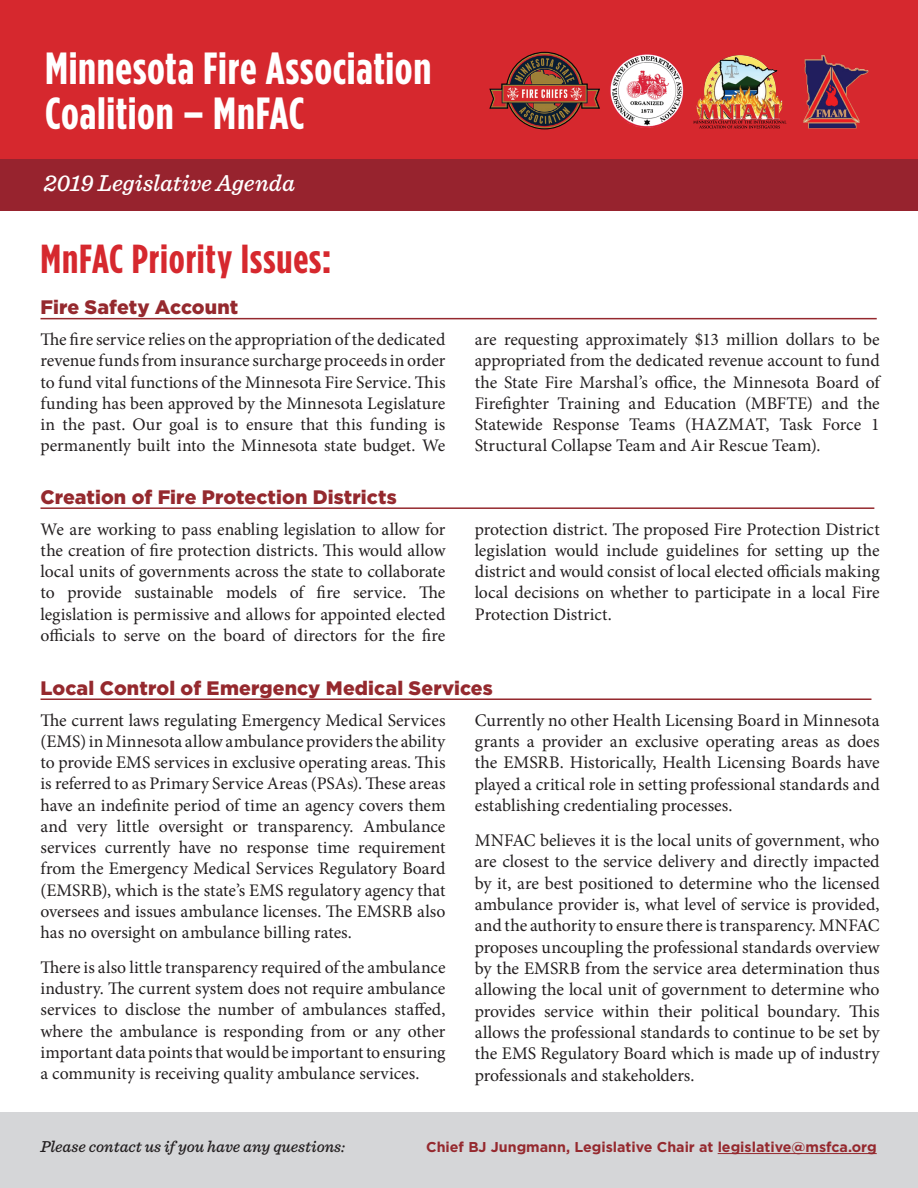
<style>
.page{position:relative;width:918px;height:1188px;background:#fff}
.page>*{position:absolute;margin:0;border:0;box-sizing:border-box;transform-origin:0 0}
.t1{font:700 45px "Gotham Condensed";letter-spacing:.015em;color:#fff;scale:1.05 1}
.t2{font:700 40.5px "Gotham Condensed";letter-spacing:.02em;color:#d6282e;scale:1.05 1}
.t3{font:italic 500 24px "Sentinel";color:#fff}
.t4{font:900 19.5px "Gotham";letter-spacing:.005em;color:#95292e}
.t5{font:17.85px/21.3px "Minion Pro";color:#231f20;text-align:justify}
.t6{font:17.7px/21.3px "Minion Pro";color:#231f20;text-align:justify}
.t7{font:italic 500 16.5px "Sentinel";color:#231f20}
.t8{font:700 14.25px "Gotham";color:#95292e}
</style>
<div class="page">
<hr style="left:40px;top:698px;width:831px;height:2px;background:#95292e">
<hr style="left:40px;top:507px;width:834px;height:2px;background:#95292e">
<hr style="left:40px;top:318px;width:837px;height:1px;background:#95292e">
<div style="left:0;top:1113px;width:918px;height:75px;background:#d5d6d8"></div>
<hr style="left:718px;top:1153px;width:159px;height:1px;background:#95292e">
<div style="left:0;top:0;width:918px;height:186px;background:#d6282e"></div>
<img style="left:610px;top:54px;width:74px;height:74px;border-radius:37px">
<svg style="left:489px;top:52px;width:111px;height:77px"></svg>
<img style="left:803px;top:55px;width:65px;height:73px">
<img style="left:697px;top:55px;width:85px;height:64px">
<svg style="left:693px;top:121px;width:93px;height:7px"></svg>
<div style="left:0;top:159px;width:918px;height:52px;background:#97232e"></div>
<p class="t1" style="left:45px;top:43px;width:369px">Minnesota Fire Association</p>
<p class="t1" style="left:45px;top:88px;width:249px">Coalition – MnFAC</p>
<p class="t3" style="left:44px;top:165px;width:253px">2019 Legislative Agenda</p>
<p class="t2" style="left:40px;top:236px;width:279px">MnFAC Priority Issues:</p>
<p class="t4" style="left:40px;top:294px;width:199px">Fire Safety Account</p>
<p class="t6" style="left:40px;top:329px;width:407px">The fire service relies on the appropriation of the dedicated revenue funds from insurance surcharge proceeds in order to fund vital functions of the Minnesota Fire Service. This funding has been approved by the Minnesota Legislature in the past. Our goal is to ensure that this funding is permanently built into the Minnesota state budget. We</p>
<p class="t4" style="left:40px;top:483px;width:358px">Creation of Fire Protection Districts</p>
<p class="t6" style="left:40px;top:519px;width:406px">We are working to pass enabling legislation to allow for the creation of fire protection districts. This would allow local units of governments across the state to collaborate to provide sustainable models of fire service. The legislation is permissive and allows for appointed elected officials to serve on the board of directors for the fire</p>
<p class="t6" style="left:475px;top:329px;width:407px">are requesting approximately $13 million dollars to be appropriated from the dedicated revenue account to fund the State Fire Marshal’s office, the Minnesota Board of Firefighter Training and Education (MBFTE) and the Statewide Response Teams (HAZMAT, Task Force 1<br>Structural Collapse Team and Air Rescue Team).</p>
<p class="t6" style="left:475px;top:519px;width:407px">protection district. The proposed Fire Protection District legislation would include guidelines for setting up the district and would consist of local elected officials making local decisions on whether to participate in a local Fire Protection District.</p>
<p class="t4" style="left:40px;top:674px;width:454px">Local Control of Emergency Medical Services</p>
<p class="t6" style="left:40px;top:710px;width:407px">The current laws regulating Emergency Medical Services (EMS) in Minnesota allow ambulance providers the ability to provide EMS services in exclusive operating areas. This is referred to as Primary Service Areas (PSAs). These areas have an indefinite period of time an agency covers them and very little oversight or transparency. Ambulance services currently have no response time requirement from the Emergency Medical Services Regulatory Board (EMSRB), which is the state’s EMS regulatory agency that oversees and issues ambulance licenses. The EMSRB also has no oversight on ambulance billing rates.</p>
<p class="t6" style="left:40px;top:957px;width:407px">There is also little transparency required of the ambulance industry. The current system does not require ambulance services to disclose the number of ambulances staffed, where the ambulance is responding from or any other important data points that would be important to ensuring a community is receiving quality ambulance services.</p>
<p class="t5" style="left:475px;top:710px;width:407px">Currently no other Health Licensing Board in Minnesota grants a provider an exclusive operating areas as does the EMSRB. Historically, Health Licensing Boards have played a critical role in setting professional standards and establishing credentialing processes.</p>
<p class="t5" style="left:475px;top:830px;width:407px">MNFAC believes it is the local units of government, who are closest to the service delivery and directly impacted by it, are best positioned to determine who the licensed ambulance provider is, what level of service is provided, and the authority to ensure there is transparency. MNFAC proposes uncoupling the professional standards overview by the EMSRB from the service area determination thus allowing the local unit of government to determine who provides service within their political boundary. This allows the professional standards to continue to be set by the EMS Regulatory Board which is made up of industry professionals and stakeholders.</p>
<p class="t7" style="left:40px;top:1134px;width:306px">Please contact us if you have any questions:</p>
<p class="t8" style="left:426px;top:1138px;width:452px">Chief BJ Jungmann, Legislative Chair at legislative@msfca.org</p>
</div>
